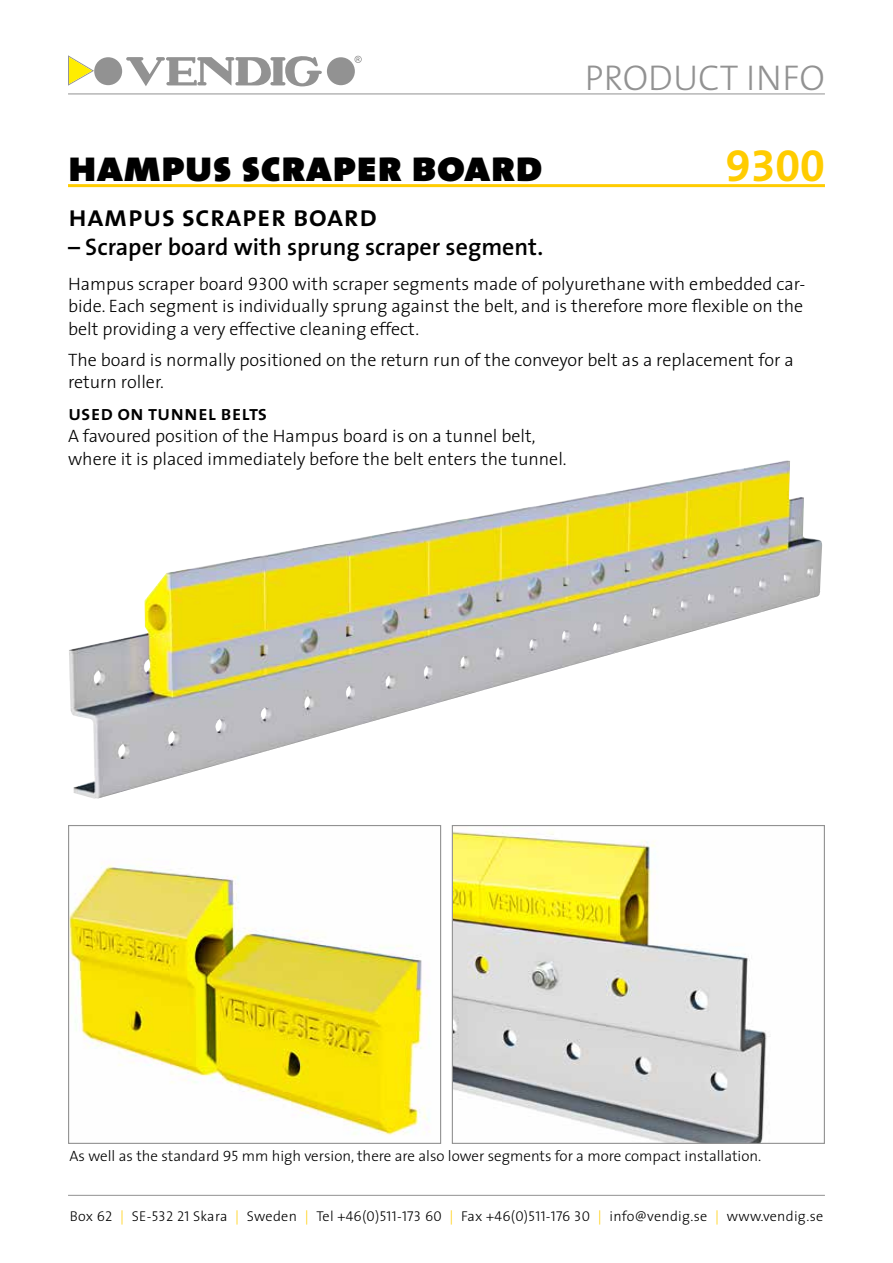
<style>
.page{position:relative;width:893px;height:1263px;background:#fff}
.page>*{position:absolute;margin:0;border:0;box-sizing:border-box;transform-origin:0 0}
.t1{font:45px "The Sans Black Caps";color:#000}
.t2{font:45px "The Sans Bold Expert";color:#fc0}
.t3{font:300 36px "The Sans";color:#929292}
.t4{font:30px "The Sans Semi Bold Caps";color:#000}
.t5{font:600 24px "The Sans";color:#000}
.t6{font:21px "The Sans Semi Bold Caps";color:#000}
.t7{font:300 18px/22.5px "The Sans";color:#000}
.t8{font:300 15px "The Sans";color:#000}
.t9{font:300 14.25px "The Sans";letter-spacing:.02em;color:#000}
.s1{font-family:"The Sans Light Caps";font-weight:400}
.s2{font-family:"The Sans Light Caps";font-weight:400;color:#fc0}
</style>
<div class="page">
<img style="left:69px;top:460px;width:753px;height:339px">
<img style="left:454px;top:831px;width:316px;height:311px">
<div style="left:452px;top:825px;width:373px;height:319px;border:1px solid #929292"></div>
<img style="left:70px;top:862px;width:360px;height:274px">
<div style="left:68px;top:825px;width:373px;height:319px;border:1px solid #929292"></div>
<hr style="left:68px;top:184px;width:757px;height:3px;background:#fc0">
<svg style="left:68px;top:55px;width:26px;height:31px"></svg>
<svg style="left:126px;top:56px;width:196px;height:30px"></svg>
<div style="left:327px;top:57px;width:28px;height:28px;background:#929292;border-radius:50%"></div>
<div style="left:94px;top:57px;width:28px;height:28px;background:#929292;border-radius:50%"></div>
<svg style="left:354px;top:56px;width:8px;height:7px"></svg>
<hr style="left:68px;top:94px;width:757px;height:1px;background:#929292">
<hr style="left:68px;top:1195px;width:757px;height:1px;background:#929292">
<h2 class="t3" style="left:585px;top:48px;width:241px">PRODUCT INFO</h2>
<h1 class="t2" style="left:726px;top:129px;width:101px">9300</h1>
<h1 class="t1" style="left:68px;top:128px;width:476px">hampus scraper board</h1>
<h3 class="t4" style="left:68px;top:191px;width:310px">hampus scraper board</h3>
<h3 class="t5" style="left:68px;top:227px;width:477px">– Scraper board with sprung scraper segment.</h3>
<p class="t7" style="left:68px;top:272px;width:739px">Hampus scraper board <span class="s1">9300</span> with scraper segments made of polyurethane with embedded car&shy;bide. Each segment is individually sprung against the belt, and is therefore more flexible on the belt providing a very effective cleaning effect.</p>
<p class="t7" style="left:68px;top:348px;width:727px">The board is normally positioned on the return run of the conveyor belt as a replacement for a return roller.</p>
<p class="t6" style="left:68px;top:395px;width:201px">used on tunnel belts</p>
<p class="t7" style="left:68px;top:424px;width:500px">A favoured position of the Hampus board is on a tunnel belt, where it is placed immediately before the belt enters the tunnel.</p>
<p class="t8" style="left:69px;top:1143px;width:693px">As well as the standard <span class="s1">95</span> mm high version, there are also lower segments for a more compact installation.</p>
<p class="t9" style="left:70px;top:1205px;width:755px">Box <span class="s1">62</span> <span class="s2">|</span> SE-<span class="s1">532 21</span> Skara <span class="s2">|</span> Sweden <span class="s2">|</span> Tel +<span class="s1">46(0)511-173 60</span> <span class="s2">|</span> Fax +<span class="s1">46(0)511-176 30</span> <span class="s2">|</span> info@vendig.se <span class="s2">|</span> www.vendig.se</p>
</div>
